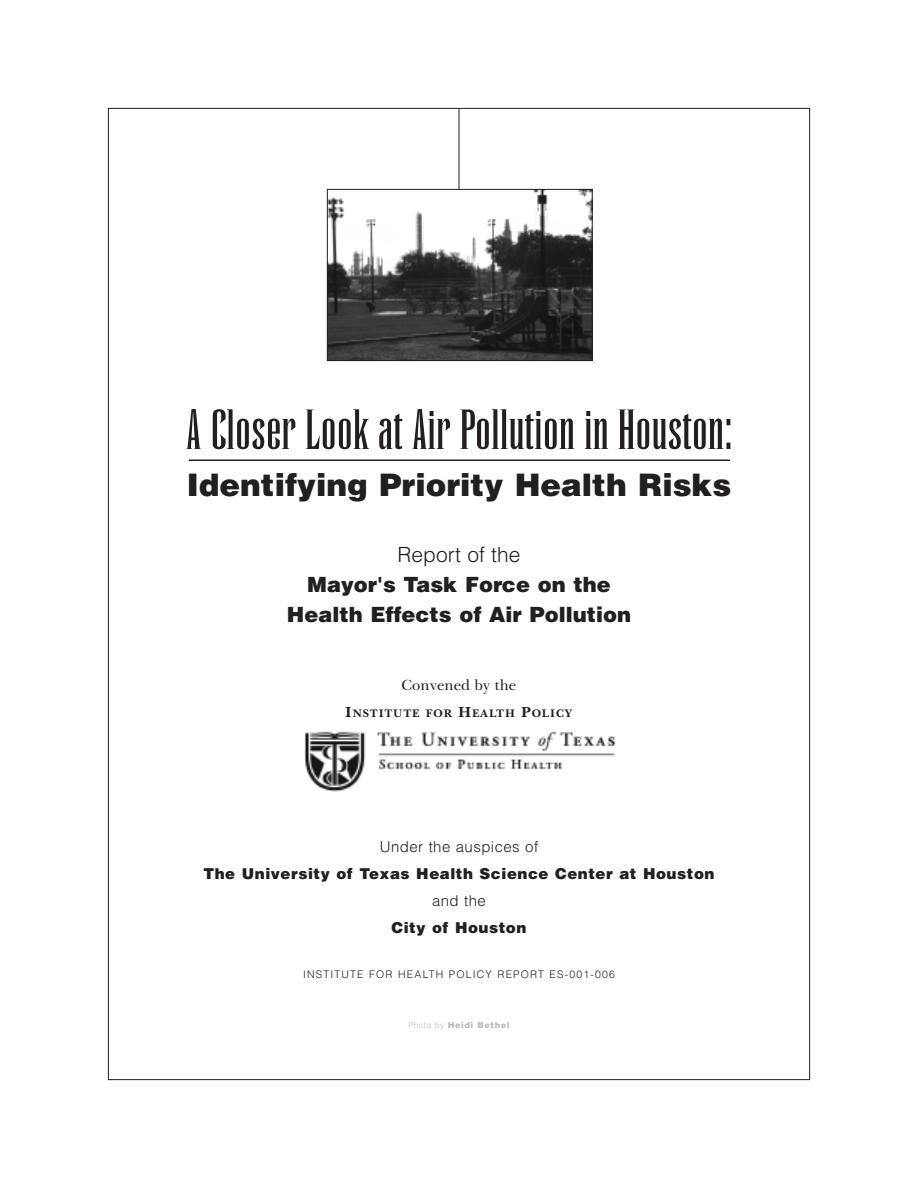
<style>
.page{position:relative;width:918px;height:1188px;background:#fff}
.page>*{position:absolute;margin:0;border:0;box-sizing:border-box;transform-origin:0 0}
.t1{font:condensed 49.65px "Runic";color:#231f20;scale:1.3 1}
.t2{font:900 31.05px "Helvetica";color:#231f20}
.t3{font:900 21px/30px "Helvetica";color:#231f20;text-align:center}
.t4{font:300 21px "Helvetica";color:#231f20}
.t5{font:900 15px "Helvetica";letter-spacing:.035em;color:#231f20}
.t6{font:300 15px "Helvetica";letter-spacing:.03em;color:#231f20}
.t7{font:15px "Baskerville BT";color:#231f20}
.t8{font:700 11.25px "Baskerville BT";letter-spacing:.075em;color:#231f20}
.t9{font:300 10.5px "Helvetica";letter-spacing:.11em;color:#231f20}
.t10{font:900 8.25px "Helvetica";letter-spacing:.065em;color:#bcbdc0}
.s1{font-size:15px}
.s2{font-weight:300}
</style>
<div class="page">
<hr style="left:459px;top:108px;width:1px;height:202px;background:#231f20">
<hr style="left:189px;top:460px;width:541px;height:1px;background:#231f20">
<img style="left:329px;top:191px;width:262px;height:168px">
<div style="left:327px;top:189px;width:266px;height:172px;border:1px solid #231f20"></div>
<img style="left:304px;top:731px;width:312px;height:61px">
<h1 class="t1" style="left:186px;top:410px;width:422px">A Closer Look at Air Pollution in Houston:</h1>
<h2 class="t2" style="left:187px;top:467px;width:546px">Identifying Priority Health Risks</h2>
<h3 class="t4" style="left:398px;top:543px;width:124px">Report of the</h3>
<h3 class="t3" style="left:287px;top:570px;width:346px">Mayor's Task Force on the<br>Health Effects of Air Pollution</h3>
<p class="t7" style="left:402px;top:679px;width:116px">Convened by the</p>
<p class="t8" style="left:345px;top:709px;width:229px"><span class="s1">I</span>NSTITUTE FOR <span class="s1">H</span>EALTH <span class="s1">P</span>OLICY</p>
<p class="t6" style="left:380px;top:838px;width:160px">Under the auspices of</p>
<p class="t5" style="left:203px;top:865px;width:513px">The University of Texas Health Science Center at Houston</p>
<p class="t6" style="left:432px;top:892px;width:55px">and the</p>
<p class="t5" style="left:392px;top:919px;width:136px">City of Houston</p>
<p class="t9" style="left:303px;top:968px;width:313px">INSTITUTE FOR HEALTH POLICY REPORT ES-001-006</p>
<p class="t10" style="left:408px;top:1020px;width:103px"><span class="s2">Photo by</span> Heidi Bethel</p>
</div>
